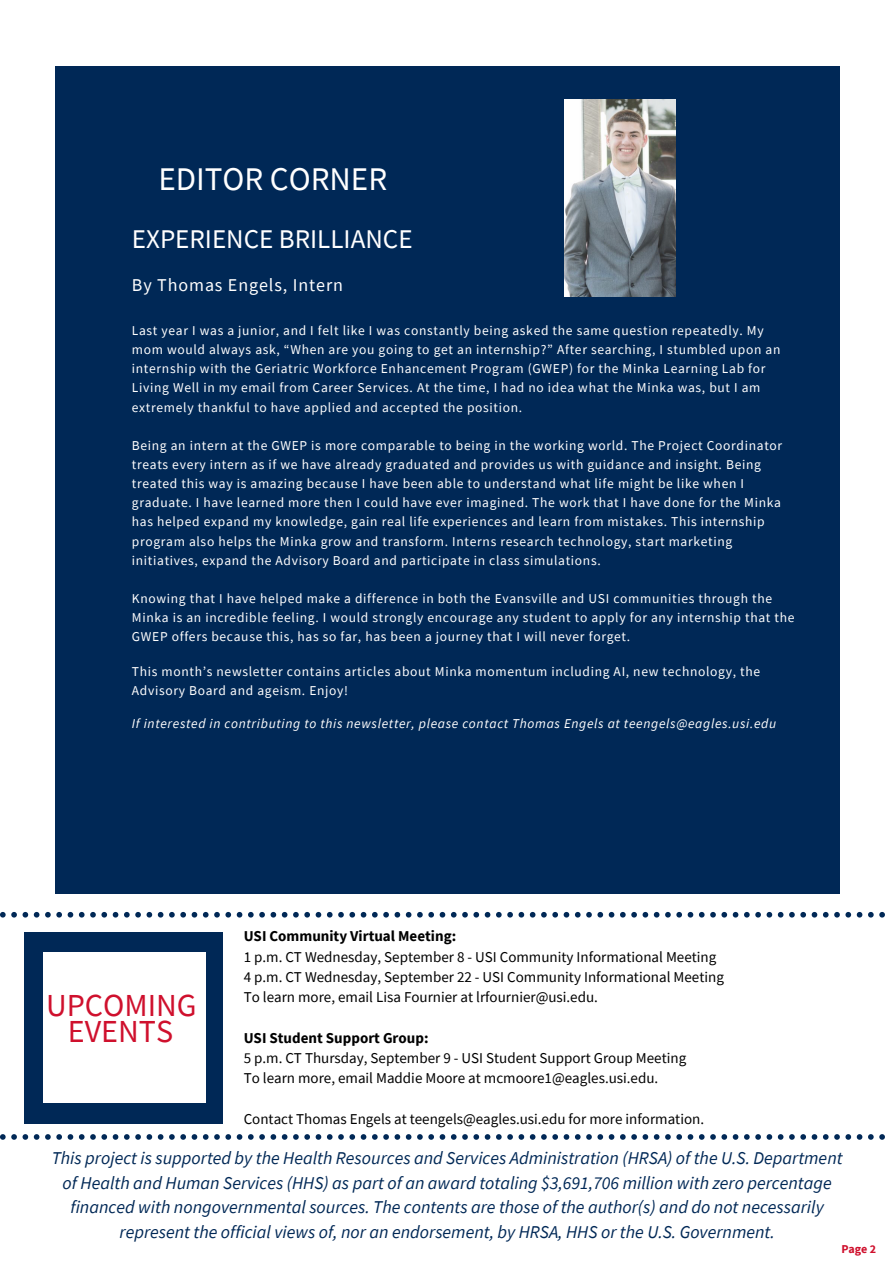
<style>
.page{position:relative;width:894px;height:1264px;background:#fff}
.page>*{position:absolute;margin:0;border:0;box-sizing:border-box;transform-origin:0 0}
.t1{font:33px "Source Sans Pro";color:#fff}
.t2{font:32.1px "Source Sans Pro";color:#cf102d}
.t3{font:27px "Source Sans Pro";color:#fff}
.t4{font:italic 18px/24.8px "Source Sans Pro";color:#002856;text-align:center}
.t5{font:18px "Source Sans Pro";letter-spacing:.05em;color:#fff}
.t6{font:15px "Source Sans Pro";color:#000}
.t7{font:700 15px "Source Sans Pro";color:#000}
.t8{font:13.5px/19.2px "Source Sans Pro";letter-spacing:.05em;color:#fff}
.t9{font:italic 13.5px "Source Sans Pro";letter-spacing:.05em;color:#fff}
.t10{font:700 12px "Source Sans Pro";color:#cf102d}
</style>
<div class="page">
<svg style="left:0;top:911px;width:884px;height:6px"></svg>
<div style="left:25px;top:932px;width:198px;height:191px;background:#002856"></div>
<div style="left:43px;top:952px;width:162px;height:151px;background:#fff"></div>
<div style="left:55px;top:66px;width:784px;height:828px;background:#002856"></div>
<img style="left:564px;top:99px;width:111px;height:197px">
<svg style="left:0;top:1134px;width:884px;height:5px"></svg>
<p class="t1" style="left:158px;top:157px;width:230px">EDITOR CORNER</p>
<p class="t3" style="left:132px;top:222px;width:282px">EXPERIENCE BRILLIANCE</p>
<p class="t5" style="left:132px;top:273px;width:213px">By Thomas Engels, Intern</p>
<p class="t8" style="left:132px;top:320px;width:650px">Last year I was a junior, and I felt like I was constantly being asked the same question repeatedly. My mom would always ask, “When are you going to get an internship?” After searching, I stumbled upon an internship with the Geriatric Workforce Enhancement Program (GWEP) for the Minka Learning Lab for Living Well in my email from Career Services. At the time, I had no idea what the Minka was, but I am extremely thankful to have applied and accepted the position.</p>
<p class="t8" style="left:132px;top:435px;width:651px">Being an intern at the GWEP is more comparable to being in the working world. The Project Coordinator treats every intern as if we have already graduated and provides us with guidance and insight. Being treated this way is amazing because I have been able to understand what life might be like when I graduate. I have learned more then I could have ever imagined. The work that I have done for the Minka has helped expand my knowledge, gain real life experiences and learn from mistakes. This internship program also helps the Minka grow and transform. Interns research technology, start marketing initiatives, expand the Advisory Board and participate in class simulations.</p>
<p class="t8" style="left:132px;top:588px;width:664px">Knowing that I have helped make a difference in both the Evansville and USI communities through the<br>Minka is an incredible feeling. I would strongly encourage any student to apply for any internship that the<br>GWEP offers because this, has so far, has been a journey that I will never forget.</p>
<p class="t8" style="left:132px;top:662px;width:629px">This month’s newsletter contains articles about Minka momentum including AI, new technology, the<br>Advisory Board and ageism. Enjoy!</p>
<p class="t9" style="left:132px;top:714px;width:645px">If interested in contributing to this newsletter, please contact Thomas Engels at teengels@eagles.usi.edu</p>
<p class="t2" style="left:46px;top:984px;width:152px">UPCOMING</p>
<p class="t2" style="left:68px;top:1010px;width:107px">EVENTS</p>
<p class="t7" style="left:243px;top:926px;width:214px">USI Community Virtual Meeting:</p>
<p class="t6" style="left:243px;top:946px;width:474px">1 p.m. CT Wednesday, September 8 - USI Community Informational Meeting</p>
<p class="t6" style="left:243px;top:967px;width:481px">4 p.m. CT Wednesday, September 22 - USI Community Informational Meeting</p>
<p class="t6" style="left:243px;top:987px;width:356px">To learn more, email Lisa Fournier at lrfournier@usi.edu.</p>
<p class="t7" style="left:243px;top:1027px;width:186px">USI Student Support Group:</p>
<p class="t6" style="left:243px;top:1048px;width:444px">5 p.m. CT Thursday, September 9 - USI Student Support Group Meeting</p>
<p class="t6" style="left:243px;top:1068px;width:416px">To learn more, email Maddie Moore at mcmoore1@eagles.usi.edu.</p>
<p class="t6" style="left:243px;top:1109px;width:462px">Contact Thomas Engels at teengels@eagles.usi.edu for more information.</p>
<p class="t4" style="left:52px;top:1145px;width:792px">This project is supported by the Health Resources and Services Administration (HRSA) of the U.S. Department of Health and Human Services (HHS) as part of an award totaling $3,691,706 million with zero percentage financed with nongovernmental sources. The contents are those of the author(s) and do not necessarily represent the official views of, nor an endorsement, by HRSA, HHS or the U.S. Government.</p>
<p class="t10" style="left:841px;top:1240px;width:36px">Page 2</p>
</div>
